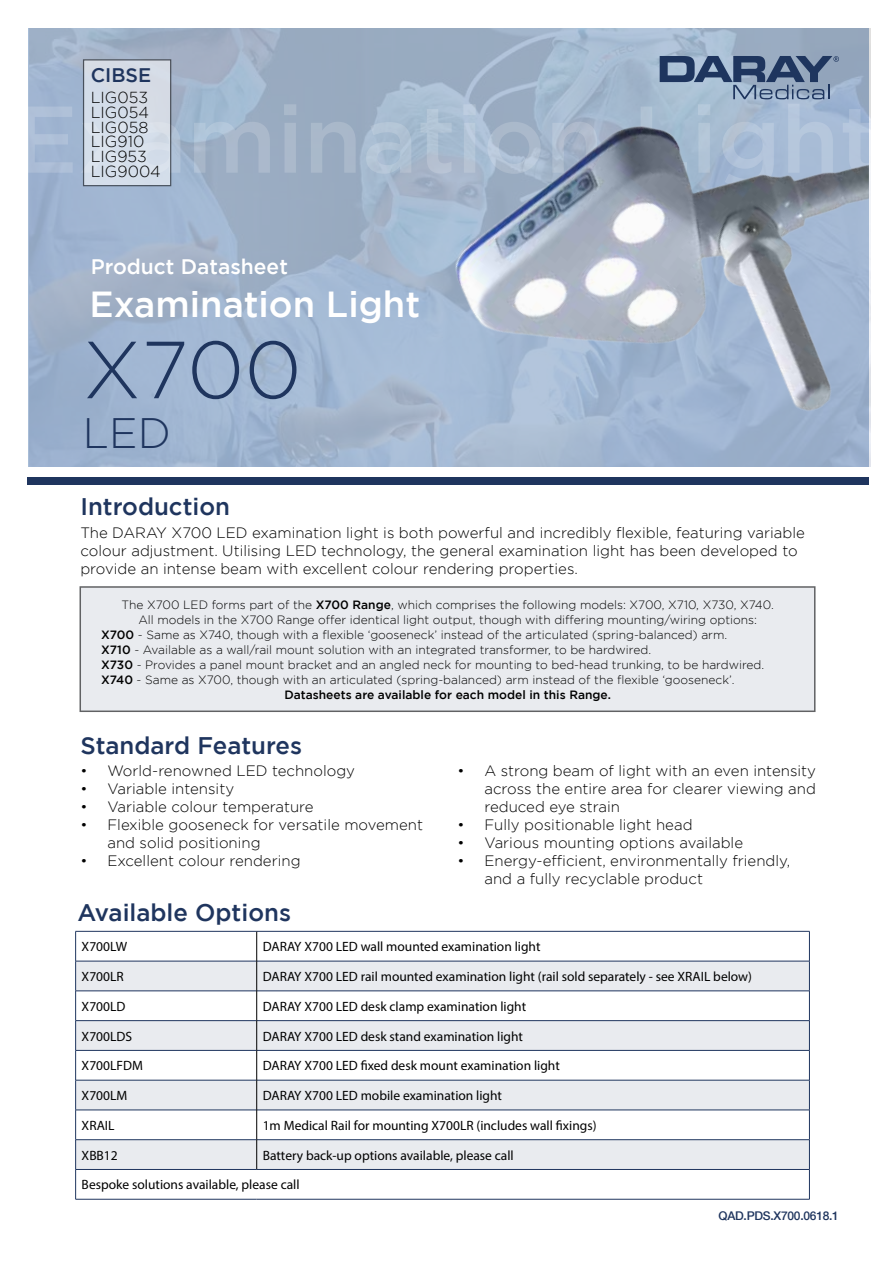
<style>
.page{position:relative;width:893px;height:1263px;background:#fff}
.page>*{position:absolute;margin:0;border:0;box-sizing:border-box;transform-origin:0 0}
.t1{font:300 80.7px "Gotham";color:#1f355e}
.t2{font:300 42.45px "Gotham";color:#1f355e}
.t3{font:500 36.15px "Gotham";color:#fff}
.t4{font:500 24px "Gotham";color:#1f355e}
.t5{font:500 21px "Gotham";color:#fff}
.t6{font:500 19.65px "Gotham";color:#1f355e}
.t7{font:300 15.9px/14.7px "Gotham";color:#000}
.t8{font:300 15px/18px "Gotham";color:#000}
.t9{font:13.5px "Myriad Pro";color:#000}
.t10{font:300 12px "Gotham";color:#000}
.t11{font:500 12px "Gotham";color:#000}
.t12{font:500 12px "Helvetica Neue";letter-spacing:-.02em;color:#1f355e}
.s1{font-weight:500}
</style>
<div class="page">
<div style="left:27px;top:477px;width:842px;height:8px;background:#1f355e"></div>
<img style="left:30px;top:29px;width:840px;height:438px">
<svg style="left:660px;top:56px;width:179px;height:43px"></svg>
<div style="left:84px;top:60px;width:87px;height:126px;background:#d4dde9"></div>
<div style="left:80px;top:586px;width:735px;height:126px;background:#e9ebef;border:2px solid #616264"></div>
<img style="left:427px;top:101px;width:442px;height:366px">
<svg style="left:76px;top:932px;width:733px;height:29px"></svg>
<svg style="left:76px;top:962px;width:733px;height:88px;fill:#e9ebef"></svg>
<svg style="left:76px;top:1051px;width:733px;height:148px"></svg>
<hr style="left:75px;top:961px;width:182px;height:1px;background:#1f355e">
<hr style="left:257px;top:961px;width:553px;height:1px;background:#1f355e">
<hr style="left:75px;top:990px;width:182px;height:1px;background:#1f355e">
<hr style="left:257px;top:990px;width:553px;height:1px;background:#1f355e">
<hr style="left:75px;top:1020px;width:182px;height:1px;background:#1f355e">
<hr style="left:257px;top:1020px;width:553px;height:1px;background:#1f355e">
<hr style="left:75px;top:1050px;width:182px;height:1px;background:#1f355e">
<hr style="left:257px;top:1050px;width:553px;height:1px;background:#1f355e">
<hr style="left:75px;top:1080px;width:182px;height:1px;background:#1f355e">
<hr style="left:257px;top:1080px;width:553px;height:1px;background:#1f355e">
<hr style="left:75px;top:1110px;width:182px;height:1px;background:#1f355e">
<hr style="left:257px;top:1110px;width:553px;height:1px;background:#1f355e">
<hr style="left:75px;top:1139px;width:182px;height:1px;background:#1f355e">
<hr style="left:257px;top:1139px;width:553px;height:1px;background:#1f355e">
<hr style="left:75px;top:1169px;width:182px;height:1px;background:#1f355e">
<hr style="left:257px;top:1169px;width:553px;height:1px;background:#1f355e">
<hr style="left:75px;top:931px;width:182px;height:1px;background:#1f355e">
<hr style="left:75px;top:931px;width:1px;height:30px;background:#1f355e">
<hr style="left:257px;top:931px;width:553px;height:1px;background:#1f355e">
<hr style="left:809px;top:931px;width:1px;height:30px;background:#1f355e">
<hr style="left:75px;top:961px;width:1px;height:30px;background:#1f355e">
<hr style="left:809px;top:961px;width:1px;height:30px;background:#1f355e">
<svg style="left:75px;top:991px;width:1px;height:59px"></svg>
<svg style="left:809px;top:991px;width:1px;height:59px"></svg>
<hr style="left:75px;top:1050px;width:1px;height:30px;background:#1f355e">
<hr style="left:809px;top:1050px;width:1px;height:30px;background:#1f355e">
<hr style="left:75px;top:1080px;width:1px;height:30px;background:#1f355e">
<hr style="left:809px;top:1080px;width:1px;height:30px;background:#1f355e">
<svg style="left:75px;top:1110px;width:1px;height:89px"></svg>
<svg style="left:809px;top:1110px;width:1px;height:89px"></svg>
<hr style="left:75px;top:1199px;width:182px;height:1px;background:#1f355e">
<hr style="left:257px;top:1199px;width:553px;height:1px;background:#1f355e">
<hr style="left:256px;top:931px;width:1px;height:30px;background:#000">
<hr style="left:256px;top:961px;width:1px;height:30px;background:#000">
<hr style="left:256px;top:991px;width:1px;height:30px;background:#000">
<svg style="left:256px;top:1021px;width:1px;height:29px"></svg>
<hr style="left:256px;top:1050px;width:1px;height:30px;background:#000">
<hr style="left:256px;top:1080px;width:1px;height:30px;background:#000">
<hr style="left:256px;top:1110px;width:1px;height:30px;background:#000">
<svg style="left:256px;top:1140px;width:1px;height:29px"></svg>
<h3 class="t6" style="left:91px;top:64px;width:62px">CIBSE</h3>
<p class="t7" style="left:91px;top:90px;width:72px">LIG053<br>LIG054<br>LIG058<br>LIG910<br>LIG953<br>LIG9004</p>
<h3 class="t5" style="left:91px;top:255px;width:199px">Product Datasheet</h3>
<h3 class="t3" style="left:90px;top:284px;width:332px">Examination Light</h3>
<h1 class="t1" style="left:83px;top:326px;width:220px">X700</h1>
<h2 class="t2" style="left:83px;top:410px;width:90px">LED</h2>
<h3 class="t4" style="left:80px;top:493px;width:151px">Introduction</h3>
<p class="t8" style="left:80px;top:523px;width:726px">The DARAY X700 LED examination light is both powerful and incredibly flexible, featuring variable colour adjustment. Utilising LED technology, the general examination light has been developed to provide an intense beam with excellent colour rendering properties.</p>
<p class="t10" style="left:122px;top:598px;width:654px">The X700 LED forms part of the <span class="s1">X700 Range</span>, which comprises the following models: X700, X710, X730, X740.</p>
<p class="t10" style="left:138px;top:613px;width:620px">All models in the X700 Range offer identical light output, though with differing mounting/wiring options:</p>
<p class="t10" style="left:101px;top:628px;width:628px"><span class="s1">X700</span> - Same as X740, though with a flexible ‘gooseneck’ instead of the articulated (spring-balanced) arm.</p>
<p class="t10" style="left:101px;top:643px;width:551px"><span class="s1">X710</span> - Available as a wall/rail mount solution with an integrated transformer, to be hardwired.</p>
<p class="t10" style="left:101px;top:658px;width:665px"><span class="s1">X730</span> - Provides a panel mount bracket and an angled neck for mounting to bed-head trunking, to be hardwired.</p>
<p class="t10" style="left:101px;top:673px;width:635px"><span class="s1">X740</span> - Same as X700, though with an articulated (spring-balanced) arm instead of the flexible ‘gooseneck’.</p>
<p class="t11" style="left:284px;top:688px;width:328px">Datasheets are available for each model in this Range.</p>
<h3 class="t4" style="left:80px;top:732px;width:223px">Standard Features</h3>
<p class="t8" style="left:80px;top:762px;width:276px">• World-renowned LED technology</p>
<p class="t8" style="left:80px;top:780px;width:155px">• Variable intensity</p>
<p class="t8" style="left:80px;top:798px;width:235px">• Variable colour temperature</p>
<p class="t8" style="left:107px;top:816px;width:317px;text-indent:-27px">• Flexible gooseneck for versatile movement and solid positioning</p>
<p class="t8" style="left:80px;top:852px;width:222px">• Excellent colour rendering</p>
<p class="t8" style="left:484px;top:762px;width:333px;text-align:justify;text-indent:-27px">• A strong beam of light with an even intensity across the entire area for clearer viewing and reduced eye strain</p>
<p class="t8" style="left:457px;top:816px;width:237px">• Fully positionable light head</p>
<p class="t8" style="left:457px;top:834px;width:287px">• Various mounting options available</p>
<p class="t8" style="left:484px;top:852px;width:307px;text-indent:-27px">• Energy-efficient, environmentally friendly, and a fully recyclable product</p>
<h3 class="t4" style="left:78px;top:898px;width:215px">Available Options</h3>
<p class="t9" style="left:82px;top:938px;width:47px">X700LW</p>
<p class="t9" style="left:263px;top:938px;width:279px">DARAY X700 LED wall mounted examination light</p>
<p class="t9" style="left:82px;top:968px;width:44px">X700LR</p>
<p class="t9" style="left:263px;top:968px;width:491px">DARAY X700 LED rail mounted examination light (rail sold separately - see XRAIL below)</p>
<p class="t9" style="left:82px;top:998px;width:45px">X700LD</p>
<p class="t9" style="left:263px;top:998px;width:265px">DARAY X700 LED desk clamp examination light</p>
<p class="t9" style="left:82px;top:1028px;width:52px">X700LDS</p>
<p class="t9" style="left:263px;top:1028px;width:262px">DARAY X700 LED desk stand examination light</p>
<p class="t9" style="left:82px;top:1057px;width:63px">X700LFDM</p>
<p class="t9" style="left:263px;top:1057px;width:299px">DARAY X700 LED fixed desk mount examination light</p>
<p class="t9" style="left:82px;top:1087px;width:47px">X700LM</p>
<p class="t9" style="left:263px;top:1087px;width:241px">DARAY X700 LED mobile examination light</p>
<p class="t9" style="left:82px;top:1117px;width:34px">XRAIL</p>
<p class="t9" style="left:263px;top:1117px;width:335px">1m Medical Rail for mounting X700LR (includes wall fixings)</p>
<p class="t9" style="left:82px;top:1147px;width:38px">XBB12</p>
<p class="t9" style="left:263px;top:1147px;width:253px">Battery back-up options available, please call</p>
<p class="t9" style="left:82px;top:1176px;width:220px">Bespoke solutions available, please call</p>
<p class="t12" style="left:719px;top:1209px;width:122px">QAD.PDS.X700.0618.1</p>
</div>
